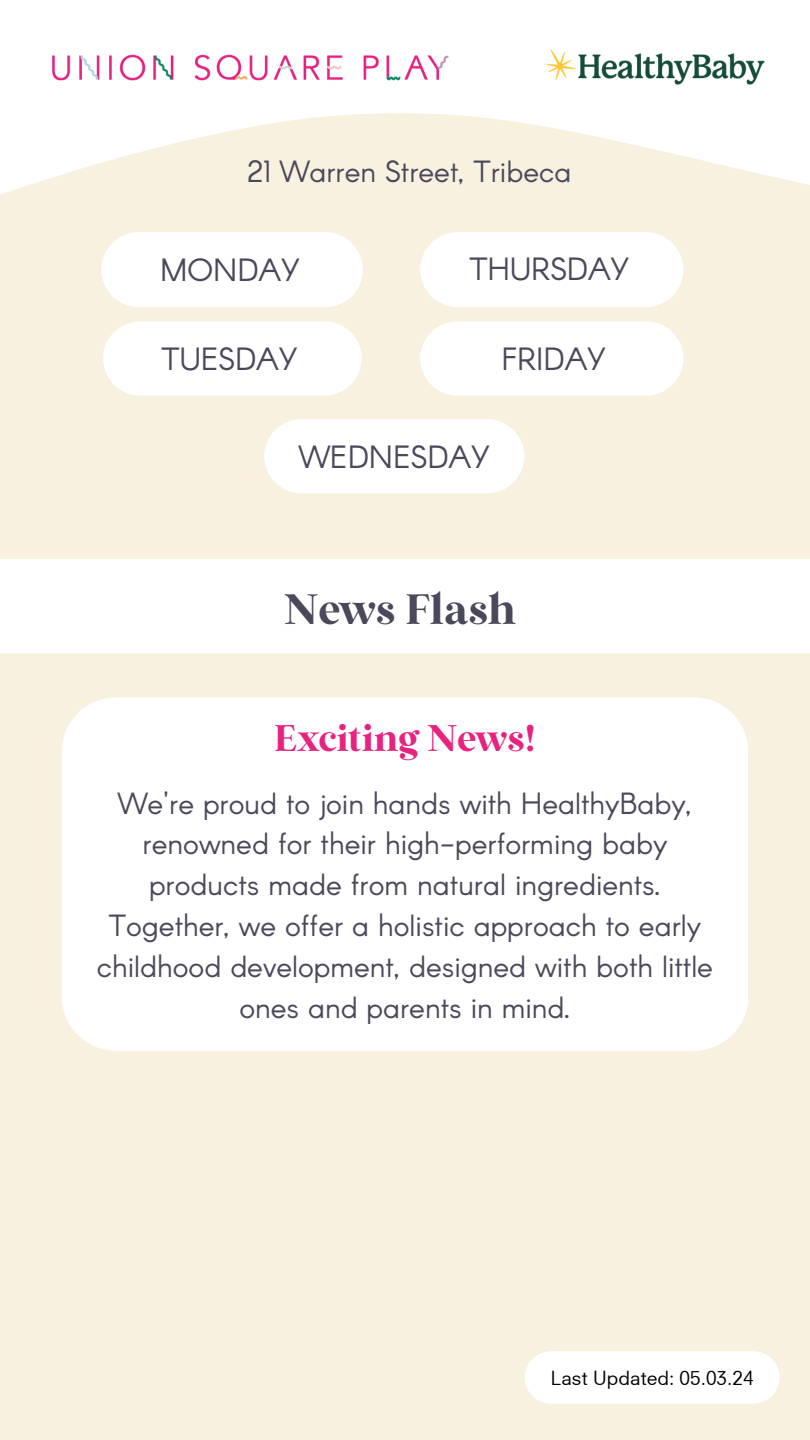
<style>
.page{position:relative;width:810px;height:1440px;background:#f8f1e0}
.page>*{position:absolute;margin:0;border:0;box-sizing:border-box;transform-origin:0 0}
.t1{font:42.5px "Wild Mango";color:#49495b}
.t2{font:37.1px "Wild Mango";color:#e7237f}
.t3{font:31.5px "Arcon";color:#49495b}
.t4{font:30px/40.8px "Arcon";color:#49495b;text-align:center}
.t5{font:19px "Neuzeit S";color:#000}
</style>
<div class="page">
<div style="left:101px;top:232px;width:262px;height:75px;background:#fff"></div>
<div style="left:264px;top:419px;width:260px;height:74px;background:#fff"></div>
<div style="left:103px;top:321px;width:259px;height:75px;background:#fff"></div>
<div style="left:0;top:559px;width:810px;height:94px;background:#fff"></div>
<div style="left:420px;top:232px;width:263px;height:75px;background:#fff"></div>
<div style="left:420px;top:321px;width:263px;height:75px;background:#fff"></div>
<div style="left:525px;top:1351px;width:255px;height:53px;background:#fff"></div>
<div style="left:62px;top:697px;width:686px;height:354px;background:#fff"></div>
<svg style="left:0;top:0;width:810px;height:194px;fill:#fff"></svg>
<img style="left:48px;top:46px;width:409px;height:42px">
<img style="left:532px;top:40px;width:248px;height:54px">
<p class="t4" style="left:247px;top:150px;width:326px">21 Warren Street, Tribeca</p>
<p class="t3" style="left:160px;top:250px;width:141px">MONDAY</p>
<h4 class="t3" style="left:469px;top:248px;width:161px">THURSDAY</h4>
<p class="t3" style="left:162px;top:339px;width:137px">TUESDAY</p>
<h3 class="t3" style="left:502px;top:339px;width:106px">FRIDAY</h3>
<p class="t3" style="left:299px;top:437px;width:192px">WEDNESDAY</p>
<p class="t1" style="left:284px;top:591px;width:234px">News Flash</p>
<h3 class="t2" style="left:274px;top:723px;width:263px">Exciting News!</h3>
<h3 class="t4" style="left:97px;top:781px;width:618px">We're proud to join hands with HealthyBaby, renowned for their high-performing baby products made from natural ingredients.<br>Together, we offer a holistic approach to early childhood development, designed with both little ones and parents in mind.</h3>
<p class="t5" style="left:551px;top:1371px;width:204px">Last Updated: 05.03.24</p>
</div>
